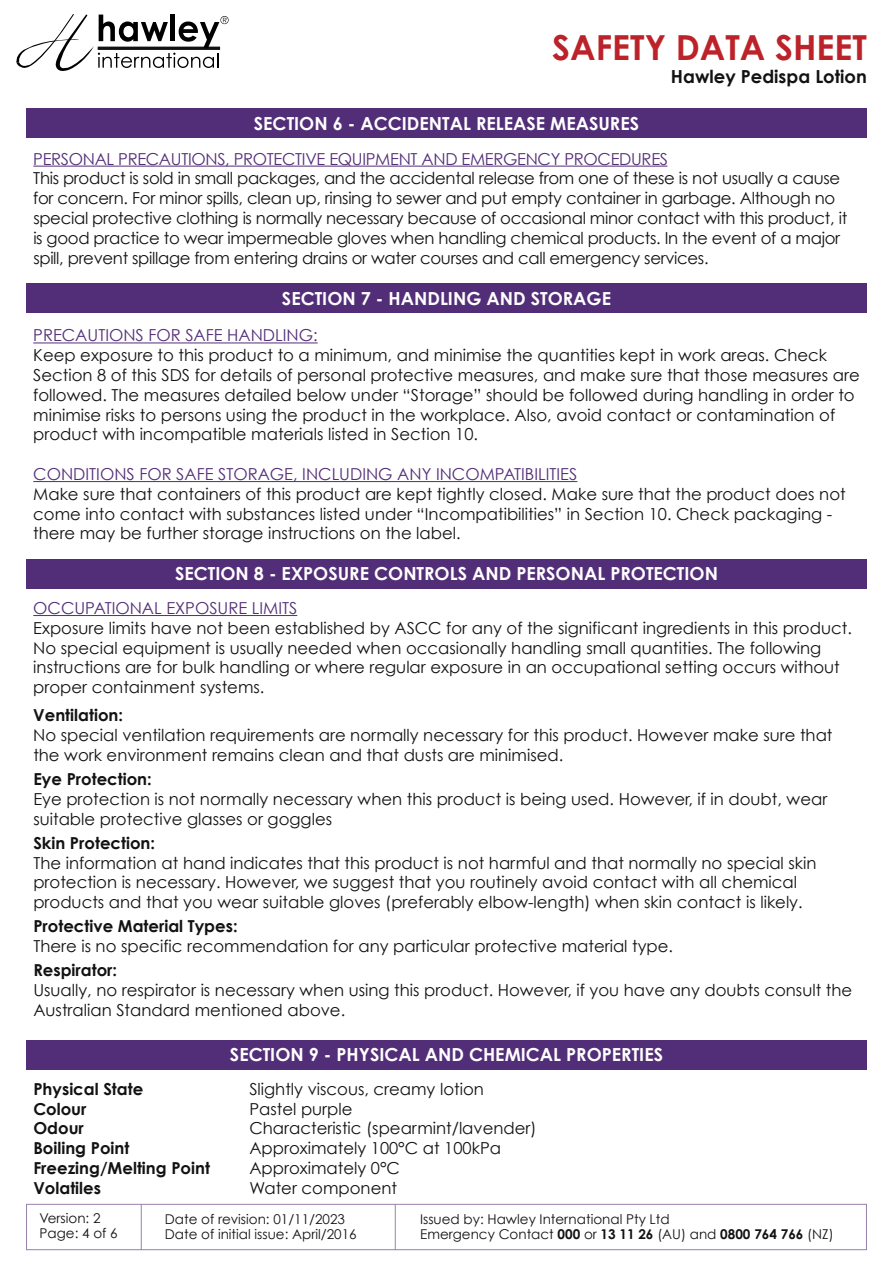
<style>
.page{position:relative;width:893px;height:1263px;background:#fff}
.page>*{position:absolute;margin:0;border:0;box-sizing:border-box;transform-origin:0 0}
.t1{font:700 34.5px "Century Gothic";color:#bc2229}
.t2{font:700 18px "Century Gothic";color:#fff}
.t3{font:700 18px "Century Gothic";color:#121212}
.t4{font:16.5px/19.8px "Century Gothic";color:#121212}
.t5{font:16.5px/19.8px "Century Gothic";letter-spacing:-.02em;color:#121212}
.t6{font:700 16.5px "Century Gothic";color:#121212}
.t7{font:16.5px "Century Gothic";color:#532e78}
.t8{font:16.5px "Century Gothic";letter-spacing:-.02em;color:#532e78}
.t9{font:13.5px/15px "Century Gothic";color:#121212}
.s1{font-weight:700}
</style>
<div class="page">
<hr style="left:26px;top:1204px;width:841px;height:1px;background:#9781ac">
<hr style="left:26px;top:1249px;width:841px;height:1px;background:#9781ac">
<hr style="left:141px;top:1204px;width:1px;height:46px;background:#9781ac">
<hr style="left:395px;top:1204px;width:1px;height:46px;background:#9781ac">
<hr style="left:866px;top:1204px;width:1px;height:46px;background:#9781ac">
<hr style="left:26px;top:1204px;width:1px;height:46px;background:#9781ac">
<svg style="left:16px;top:14px;width:213px;height:57px"></svg>
<div style="left:26px;top:108px;width:841px;height:30px;background:#532e78"></div>
<div style="left:26px;top:283px;width:841px;height:30px;background:#532e78"></div>
<div style="left:26px;top:559px;width:841px;height:29px;background:#532e78"></div>
<div style="left:26px;top:1040px;width:841px;height:29px;background:#532e78"></div>
<hr style="left:33px;top:166px;width:634px;height:1px;background:#532e78">
<hr style="left:33px;top:342px;width:285px;height:1px;background:#532e78">
<hr style="left:33px;top:481px;width:544px;height:1px;background:#532e78">
<hr style="left:33px;top:615px;width:264px;height:1px;background:#532e78">
<h1 class="t1" style="left:552px;top:26px;width:316px">SAFETY DATA SHEET</h1>
<p class="t2" style="left:254px;top:112px;width:387px">SECTION 6 - ACCIDENTAL RELEASE MEASURES</p>
<p class="t3" style="left:671px;top:65px;width:197px">Hawley Pedispa Lotion</p>
<p class="t8" style="left:33px;top:148px;width:636px">PERSONAL PRECAUTIONS, PROTECTIVE EQUIPMENT AND EMERGENCY PROCEDURES</p>
<p class="t5" style="left:33px;top:168px;width:815px">This product is sold in small packages, and the accidental release from one of these is not usually a cause for concern. For minor spills, clean up, rinsing to sewer and put empty container in garbage. Although no special protective clothing is normally necessary because of occasional minor contact with this product, it is good practice to wear impermeable gloves when handling chemical products. In the event of a major spill, prevent spillage from entering drains or water courses and call emergency services.</p>
<p class="t2" style="left:282px;top:287px;width:331px">SECTION 7 - HANDLING AND STORAGE</p>
<p class="t7" style="left:33px;top:325px;width:286px">PRECAUTIONS FOR SAFE HANDLING:</p>
<p class="t4" style="left:33px;top:345px;width:828px">Keep exposure to this product to a minimum, and minimise the quantities kept in work areas. Check Section 8 of this SDS for details of personal protective measures, and make sure that those measures are followed. The measures detailed below under “Storage” should be followed during handling in order to minimise risks to persons using the product in the workplace. Also, avoid contact or contamination of product with incompatible materials listed in Section 10.</p>
<p class="t7" style="left:33px;top:464px;width:546px">CONDITIONS FOR SAFE STORAGE, INCLUDING ANY INCOMPATIBILITIES</p>
<p class="t4" style="left:33px;top:484px;width:814px">Make sure that containers of this product are kept tightly closed. Make sure that the product does not come into contact with substances listed under “Incompatibilities” in Section 10. Check packaging - there may be further storage instructions on the label.</p>
<p class="t2" style="left:175px;top:563px;width:544px">SECTION 8 - EXPOSURE CONTROLS AND PERSONAL PROTECTION</p>
<p class="t7" style="left:33px;top:598px;width:266px">OCCUPATIONAL EXPOSURE LIMITS</p>
<p class="t4" style="left:33px;top:618px;width:820px">Exposure limits have not been established by ASCC for any of the significant ingredients in this product.<br>No special equipment is usually needed when occasionally handling small quantities. The following instructions are for bulk handling or where regular exposure in an occupational setting occurs without proper containment systems.</p>
<p class="t6" style="left:33px;top:705px;width:91px">Ventilation:</p>
<p class="t4" style="left:33px;top:725px;width:801px">No special ventilation requirements are normally necessary for this product. However make sure that the work environment remains clean and that dusts are minimised.</p>
<p class="t6" style="left:33px;top:769px;width:120px">Eye Protection:</p>
<p class="t4" style="left:33px;top:789px;width:795px">Eye protection is not normally necessary when this product is being used. However, if in doubt, wear suitable protective glasses or goggles</p>
<p class="t6" style="left:33px;top:832px;width:123px">Skin Protection:</p>
<p class="t4" style="left:33px;top:852px;width:785px">The information at hand indicates that this product is not harmful and that normally no special skin protection is necessary. However, we suggest that you routinely avoid contact with all chemical products and that you wear suitable gloves (preferably elbow-length) when skin contact is likely.</p>
<p class="t6" style="left:33px;top:916px;width:206px">Protective Material Types:</p>
<p class="t4" style="left:33px;top:936px;width:641px">There is no specific recommendation for any particular protective material type.</p>
<p class="t6" style="left:33px;top:960px;width:85px">Respirator:</p>
<p class="t4" style="left:33px;top:980px;width:820px">Usually, no respirator is necessary when using this product. However, if you have any doubts consult the<br>Australian Standard mentioned above.</p>
<p class="t2" style="left:230px;top:1043px;width:435px">SECTION 9 - PHYSICAL AND CHEMICAL PROPERTIES</p>
<p class="t6" style="left:33px;top:1078px;width:111px">Physical State</p>
<p class="t4" style="left:249px;top:1079px;width:236px">Slightly viscous, creamy lotion</p>
<p class="t6" style="left:33px;top:1098px;width:55px">Colour</p>
<p class="t4" style="left:249px;top:1098px;width:105px">Pastel purple</p>
<p class="t6" style="left:33px;top:1118px;width:52px">Odour</p>
<p class="t4" style="left:249px;top:1118px;width:289px">Characteristic (spearmint/lavender)</p>
<p class="t6" style="left:33px;top:1138px;width:98px">Boiling Point</p>
<p class="t4" style="left:249px;top:1138px;width:253px">Approximately 100°C at 100kPa</p>
<p class="t6" style="left:33px;top:1157px;width:178px">Freezing/Melting Point</p>
<p class="t4" style="left:249px;top:1158px;width:152px">Approximately 0°C</p>
<p class="t6" style="left:33px;top:1177px;width:69px">Volatiles</p>
<p class="t4" style="left:249px;top:1178px;width:149px">Water component</p>
<p class="t9" style="left:40px;top:1210px;width:80px">Version: 2<br>Page: 4 of 6</p>
<p class="t9" style="left:165px;top:1211px;width:193px">Date of revision: 01/11/2023<br>Date of initial issue: April/2016</p>
<p class="t9" style="left:420px;top:1211px;width:415px">Issued by: Hawley International Pty Ltd<br>Emergency Contact <span class="s1">000</span> or <span class="s1">13 11 26</span> (AU) and <span class="s1">0800 764 766</span> (NZ)</p>
</div>
